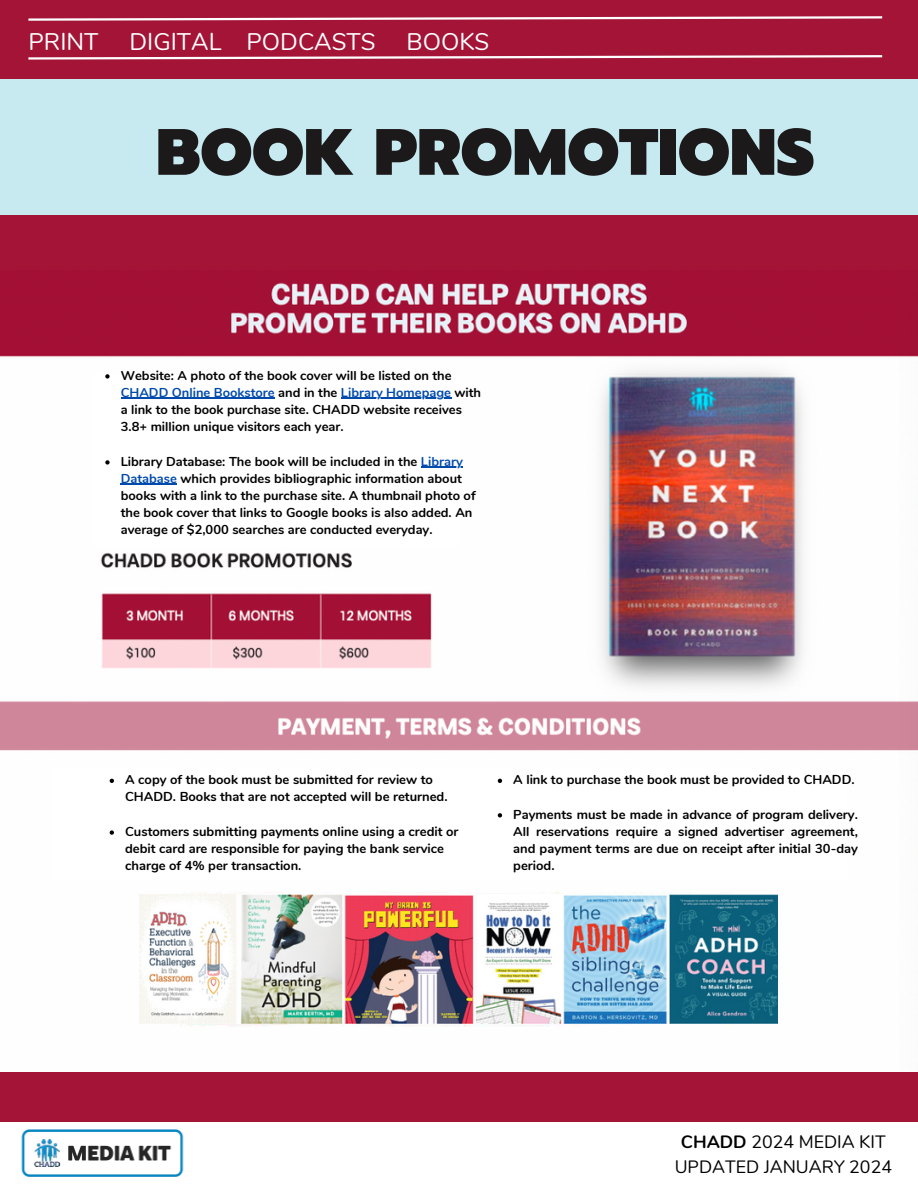
<style>
.page{position:relative;width:918px;height:1188px;background:#fff}
.page>*{position:absolute;margin:0;border:0;box-sizing:border-box;transform-origin:0 0}
.t1{font:900 65.4px "Prompt";color:#1c191a}
.t2{font:24px "Nunito";color:#fff}
.t3{font:17.85px/24.8px "Nunito";color:#000;text-align:center}
.t4{font:700 12.9px/17.2px "Nunito";color:#000}
.s1{color:#004aad}
.s2{font-weight:700}
</style>
<div class="page">
<div style="left:0;top:0;width:918px;height:215px;background:#c7eaf1"></div>
<div style="left:0;top:0;width:918px;height:79px;background:#a41437"></div>
<svg style="left:28px;top:16px;width:855px;height:5px"></svg>
<svg style="left:28px;top:55px;width:855px;height:5px"></svg>
<img style="left:21px;top:1129px;width:163px;height:48px">
<div style="left:0;top:1072px;width:918px;height:50px;background:#a41437"></div>
<div style="left:0;top:216px;width:918px;height:65px;background:#a41437"></div>
<img style="left:0;top:281px;width:918px;height:746px">
<img style="left:140px;top:894px;width:638px;height:130px">
<div style="left:92px;top:374px;width:367px;height:171px;background:#fff"></div>
<div style="left:52px;top:769px;width:795px;height:109px;background:#fff"></div>
<svg style="left:105px;top:374px;width:5px;height:5px"></svg>
<hr style="left:121px;top:398px;width:154px;height:1px;background:#004aad">
<hr style="left:341px;top:398px;width:110px;height:1px;background:#004aad">
<svg style="left:105px;top:460px;width:5px;height:5px"></svg>
<hr style="left:421px;top:467px;width:42px;height:1px;background:#004aad">
<hr style="left:121px;top:484px;width:56px;height:1px;background:#004aad">
<svg style="left:110px;top:779px;width:4px;height:4px"></svg>
<svg style="left:110px;top:830px;width:4px;height:5px"></svg>
<svg style="left:498px;top:779px;width:4px;height:4px"></svg>
<svg style="left:498px;top:813px;width:4px;height:4px"></svg>
<h2 class="t2" style="left:28px;top:25px;width:72px">PRINT</h2>
<h2 class="t2" style="left:130px;top:25px;width:248px">DIGITAL PODCASTS</h2>
<h2 class="t2" style="left:407px;top:25px;width:84px">BOOKS</h2>
<h1 class="t1" style="left:156px;top:104px;width:660px">BOOK PROMOTIONS</h1>
<p class="t4" style="left:121px;top:367px;width:362px">Website: A photo of the book cover will be listed on the <span class="s1">CHADD Online Bookstore</span> and in the <span class="s1">Library Homepage</span> with a link to the book purchase site. CHADD website receives 3.8+ million unique visitors each year.</p>
<p class="t4" style="left:121px;top:453px;width:356px">Library Database: The book will be included in the <span class="s1">Library Database</span> which provides bibliographic information about books with a link to the purchase site. A thumbnail photo of the book cover that links to Google books is also added. An average of $2,000 searches are conducted everyday.</p>
<p class="t4" style="left:125px;top:771px;width:324px">A copy of the book must be submitted for review to<br>CHADD. Books that are not accepted will be returned.</p>
<p class="t4" style="left:125px;top:823px;width:335px">Customers submitting payments online using a credit or debit card are responsible for paying the bank service charge of 4% per transaction.</p>
<p class="t4" style="left:513px;top:771px;width:343px">A link to purchase the book must be provided to CHADD.</p>
<p class="t4" style="left:513px;top:806px;width:346px;text-align:justify">Payments must be made in advance of program delivery.<br>All reservations require a signed advertiser agreement, and payment terms are due on receipt after initial 30-day period.</p>
<h3 class="t3" style="left:675px;top:1130px;width:219px"><span class="s2">CHADD</span> 2024 MEDIA KIT<br>UPDATED JANUARY 2024</h3>
</div>
